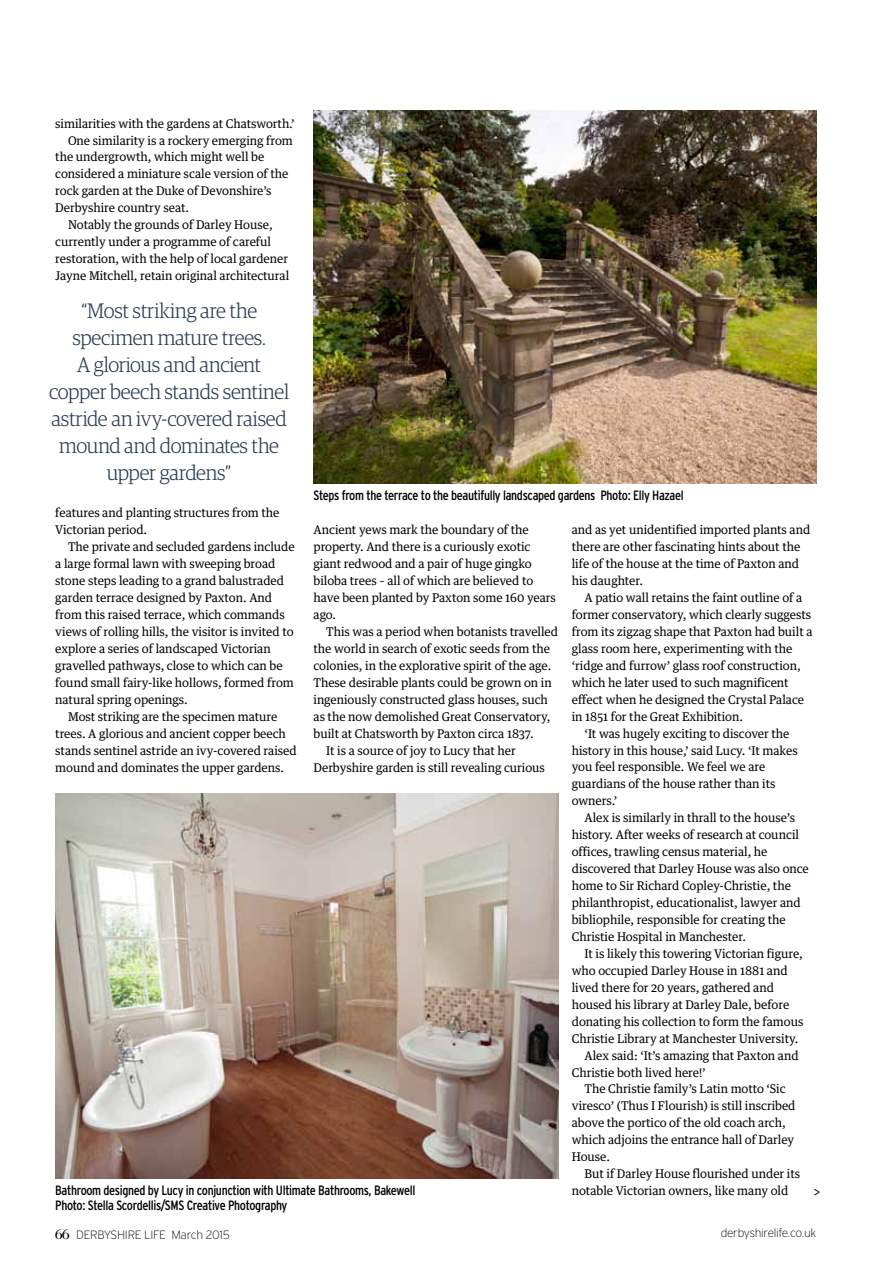
<style>
.page{position:relative;width:893px;height:1263px;background:#fff}
.page>*{position:absolute;margin:0;border:0;box-sizing:border-box;transform-origin:0 0}
.t1{font:300 21px/27px "Guardian Egyp";letter-spacing:-.015em;color:#293b51;text-align:center}
.t2{font:15px "Guardian Text Egyp";color:#000;scale:.8 1}
.t3{font:condensed 13.5px/15px "Interstate";letter-spacing:-.025em;color:#000}
.t4{font:12px/17px "Guardian Text Egyp";letter-spacing:-.005em;color:#000}
.t5{font:200 12px "Interstate";letter-spacing:-.025em;color:#000}
.s1{font-family:"Bodoni";font-weight:400;font-size:15px}
</style>
<div class="page">
<img style="left:55px;top:793px;width:503px;height:385px">
<img style="left:314px;top:111px;width:502px;height:372px">
<p class="t4" style="left:55px;top:114px;width:241px">similarities with the gardens at Chatsworth.’</p>
<p class="t4" style="left:68px;top:131px;width:226px">One similarity is a rockery emerging from</p>
<p class="t4" style="left:55px;top:147px;width:211px">the undergrowth, which might well be</p>
<p class="t4" style="left:55px;top:164px;width:235px">considered a miniature scale version of the</p>
<p class="t4" style="left:55px;top:181px;width:218px">rock garden at the Duke of Devonshire’s</p>
<p class="t4" style="left:55px;top:198px;width:135px">Derbyshire country seat.</p>
<p class="t4" style="left:68px;top:215px;width:206px">Notably the grounds of Darley House,</p>
<p class="t4" style="left:55px;top:232px;width:217px">currently under a programme of careful</p>
<p class="t4" style="left:55px;top:249px;width:234px">restoration, with the help of local gardener</p>
<p class="t4" style="left:55px;top:266px;width:236px">Jayne Mitchell, retain original architectural</p>
<h1 class="t1" style="left:49px;top:296px;width:241px">“Most striking are the specimen mature trees.<br>A glorious and ancient copper beech stands sentinel astride an ivy-covered raised mound and dominates the upper gardens”</h1>
<p class="t3" style="left:314px;top:487px;width:372px">Steps from the terrace to the beautifully landscaped gardens Photo: Elly Hazael</p>
<p class="t4" style="left:55px;top:503px;width:226px">features and planting structures from the<br>Victorian period.</p>
<p class="t4" style="left:55px;top:537px;width:241px;text-indent:13px">The private and secluded gardens include a large formal lawn with sweeping broad stone steps leading to a grand balustraded garden terrace designed by Paxton. And from this raised terrace, which commands views of rolling hills, the visitor is invited to explore a series of landscaped Victorian gravelled pathways, close to which can be found small fairy-like hollows, formed from natural spring openings.</p>
<p class="t4" style="left:55px;top:707px;width:243px;text-indent:13px">Most striking are the specimen mature trees. A glorious and ancient copper beech stands sentinel astride an ivy-covered raised mound and dominates the upper gardens.</p>
<p class="t4" style="left:572px;top:520px;width:240px">and as yet unidentified imported plants and there are other fascinating hints about the life of the house at the time of Paxton and his daughter.</p>
<p class="t4" style="left:584px;top:588px;width:219px">A patio wall retains the faint outline of a</p>
<p class="t4" style="left:572px;top:605px;width:241px">former conservatory, which clearly suggests</p>
<p class="t4" style="left:572px;top:622px;width:242px">from its zigzag shape that Paxton had built a</p>
<p class="t4" style="left:572px;top:639px;width:222px">glass room here, experimenting with the</p>
<p class="t4" style="left:572px;top:656px;width:230px">‘ridge and furrow’ glass roof construction,</p>
<p class="t4" style="left:572px;top:673px;width:218px">which he later used to such magnificent</p>
<p class="t4" style="left:572px;top:690px;width:234px">effect when he designed the Crystal Palace</p>
<p class="t4" style="left:572px;top:707px;width:173px">in 1851 for the Great Exhibition.</p>
<p class="t4" style="left:584px;top:723px;width:206px">‘It was hugely exciting to discover the</p>
<p class="t4" style="left:572px;top:740px;width:228px">history in this house,’ said Lucy. ‘It makes</p>
<p class="t4" style="left:572px;top:757px;width:195px">you feel responsible. We feel we are</p>
<p class="t4" style="left:572px;top:774px;width:205px">guardians of the house rather than its</p>
<p class="t4" style="left:572px;top:791px;width:47px">owners.’</p>
<p class="t4" style="left:584px;top:808px;width:212px">Alex is similarly in thrall to the house’s</p>
<p class="t4" style="left:572px;top:825px;width:229px">history. After weeks of research at council</p>
<p class="t4" style="left:572px;top:842px;width:197px">offices, trawling census material, he</p>
<p class="t4" style="left:572px;top:859px;width:239px">discovered that Darley House was also once</p>
<p class="t4" style="left:572px;top:876px;width:221px">home to Sir Richard Copley-Christie, the</p>
<p class="t4" style="left:572px;top:893px;width:230px">philanthropist, educationalist, lawyer and</p>
<p class="t4" style="left:572px;top:910px;width:215px">bibliophile, responsible for creating the</p>
<p class="t4" style="left:572px;top:927px;width:176px">Christie Hospital in Manchester.</p>
<p class="t4" style="left:584px;top:944px;width:220px">It is likely this towering Victorian figure,</p>
<p class="t4" style="left:572px;top:961px;width:217px">who occupied Darley House in 1881 and</p>
<p class="t4" style="left:572px;top:978px;width:204px">lived there for 20 years, gathered and</p>
<p class="t4" style="left:572px;top:995px;width:219px">housed his library at Darley Dale, before</p>
<p class="t4" style="left:572px;top:1012px;width:233px">donating his collection to form the famous</p>
<p class="t4" style="left:572px;top:1028px;width:228px">Christie Library at Manchester University.</p>
<p class="t4" style="left:584px;top:1045px;width:216px">Alex said: ‘It’s amazing that Paxton and</p>
<p class="t4" style="left:572px;top:1062px;width:135px">Christie both lived here!’</p>
<p class="t4" style="left:584px;top:1079px;width:203px">The Christie family’s Latin motto ‘Sic</p>
<p class="t4" style="left:572px;top:1096px;width:225px">viresco’ (Thus I Flourish) is still inscribed</p>
<p class="t4" style="left:572px;top:1113px;width:215px">above the portico of the old coach arch,</p>
<p class="t4" style="left:572px;top:1130px;width:224px">which adjoins the entrance hall of Darley</p>
<p class="t4" style="left:572px;top:1147px;width:40px">House.</p>
<p class="t4" style="left:584px;top:1164px;width:217px">But if Darley House flourished under its</p>
<p class="t4" style="left:572px;top:1181px;width:218px">notable Victorian owners, like many old</p>
<p class="t4" style="left:314px;top:520px;width:244px">Ancient yews mark the boundary of the property. And there is a curiously exotic giant redwood and a pair of huge gingko biloba trees – all of which are believed to have been planted by Paxton some 160 years ago.</p>
<p class="t4" style="left:326px;top:622px;width:233px">This was a period when botanists travelled</p>
<p class="t4" style="left:314px;top:639px;width:238px">the world in search of exotic seeds from the</p>
<p class="t4" style="left:314px;top:656px;width:239px">colonies, in the explorative spirit of the age.</p>
<p class="t4" style="left:314px;top:673px;width:240px">These desirable plants could be grown on in</p>
<p class="t4" style="left:314px;top:690px;width:236px">ingeniously constructed glass houses, such</p>
<p class="t4" style="left:314px;top:707px;width:238px">as the now demolished Great Conservatory,</p>
<p class="t4" style="left:314px;top:724px;width:222px">built at Chatsworth by Paxton circa 1837.</p>
<p class="t4" style="left:326px;top:740px;width:191px">It is a source of joy to Lucy that her</p>
<p class="t4" style="left:314px;top:757px;width:233px">Derbyshire garden is still revealing curious</p>
<p class="t3" style="left:55px;top:1182px;width:362px">Bathroom designed by Lucy in conjunction with Ultimate Bathrooms, Bakewell<br>Photo: Stella Scordellis/SMS Creative Photography</p>
<p class="t2" style="left:813px;top:1179px;width:10px">&gt;</p>
<p class="t5" style="left:55px;top:1228px;width:176px"><span class="s1">66</span> DERBYSHIRE LIFE March 2015</p>
<p class="t5" style="left:721px;top:1226px;width:97px">derbyshirelife.co.uk</p>
</div>
